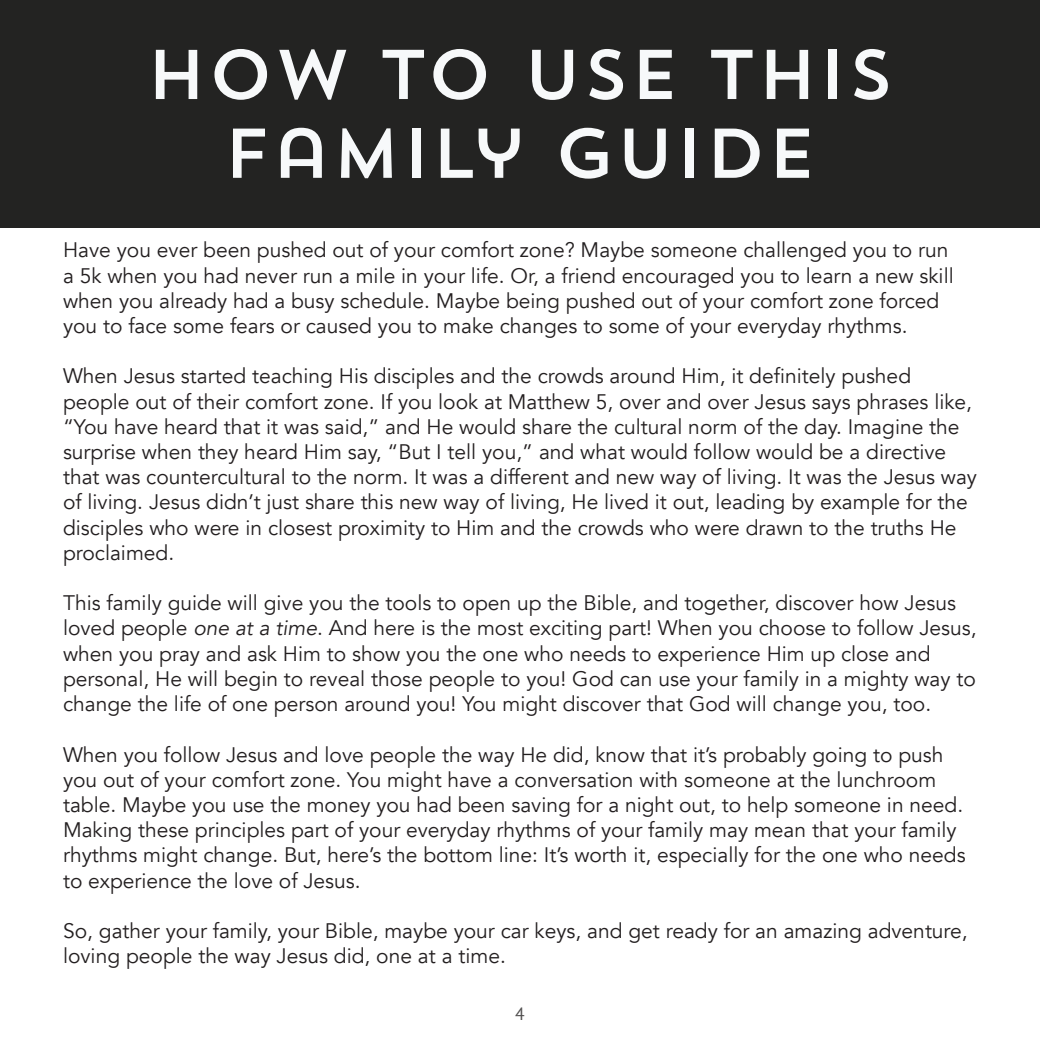
<style>
.page{position:relative;width:1040px;height:1040px;background:#fff}
.page>*{position:absolute;margin:0;border:0;box-sizing:border-box;transform-origin:0 0}
.Heading_2{font:70px "Trend Sans One";color:#f7f9fa}
.t1{font:21px/25.2px "Avenir";color:#231f20}
.t2{font:17.5px "PT Sans";color:#504e4e}
.s1{font-style:italic}
</style>
<div class="page">
<div style="left:0;top:0;width:1040px;height:227px;background:#232322"></div>
<p class="Heading_2" style="left:146px;top:30px;width:750px">HOW TO USE THIS</p>
<p class="Heading_2" style="left:223px;top:108px;width:596px">FAMILY GUIDE</p>
<p class="t1" style="left:63px;top:238px;width:892px">Have you ever been pushed out of your comfort zone? Maybe someone challenged you to run a 5k when you had never run a mile in your life. Or, a friend encouraged you to learn a new skill when you already had a busy schedule. Maybe being pushed out of your comfort zone forced you to face some fears or caused you to make changes to some of your everyday rhythms.</p>
<p class="t1" style="left:63px;top:364px;width:915px">When Jesus started teaching His disciples and the crowds around Him, it definitely pushed people out of their comfort zone. If you look at Matthew 5, over and over Jesus says phrases like, “You have heard that it was said,” and He would share the cultural norm of the day. Imagine the surprise when they heard Him say, “But I tell you,” and what would follow would be a directive that was countercultural to the norm. It was a different and new way of living. It was the Jesus way of living. Jesus didn’t just share this new way of living, He lived it out, leading by example for the disciples who were in closest proximity to Him and the crowds who were drawn to the truths He proclaimed.</p>
<p class="t1" style="left:63px;top:591px;width:915px">This family guide will give you the tools to open up the Bible, and together, discover how Jesus loved people <span class="s1">one at a time</span>. And here is the most exciting part! When you choose to follow Jesus, when you pray and ask Him to show you the one who needs to experience Him up close and personal, He will begin to reveal those people to you! God can use your family in a mighty way to change the life of one person around you! You might discover that God will change you, too.</p>
<p class="t1" style="left:63px;top:742px;width:904px">When you follow Jesus and love people the way He did, know that it’s probably going to push you out of your comfort zone. You might have a conversation with someone at the lunchroom table. Maybe you use the money you had been saving for a night out, to help someone in need.<br>Making these principles part of your everyday rhythms of your family may mean that your family rhythms might change. But, here’s the bottom line: It’s worth it, especially for the one who needs to experience the love of Jesus.</p>
<p class="t1" style="left:63px;top:918px;width:906px">So, gather your family, your Bible, maybe your car keys, and get ready for an amazing adventure, loving people the way Jesus did, one at a time.</p>
<p class="t2" style="left:515px;top:1002px;width:11px">4</p>
</div>
